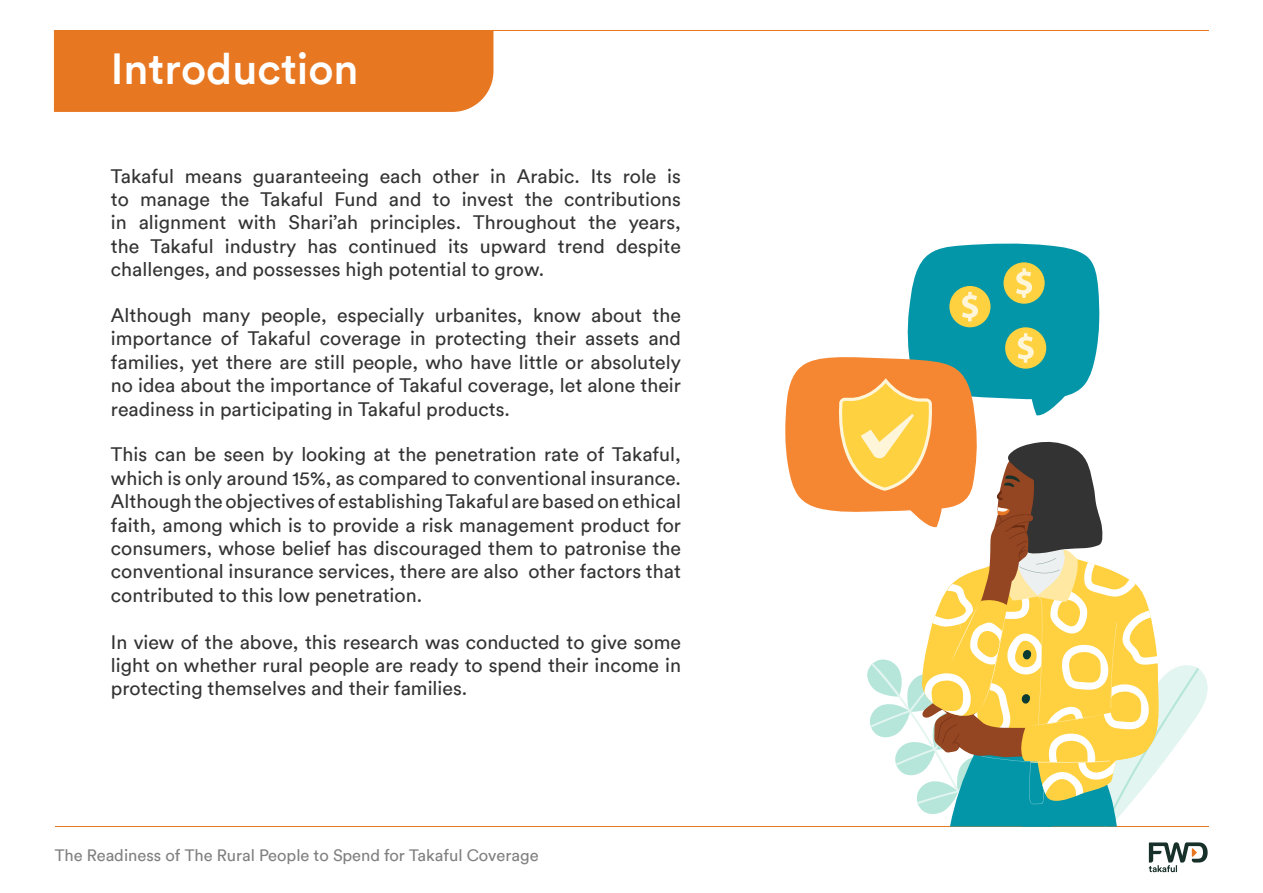
<style>
.page{position:relative;width:1263px;height:893px;background:#fff}
.page>*{position:absolute;margin:0;border:0;box-sizing:border-box;transform-origin:0 0}
.t1{font:500 43.5px "FWD Circular TT";color:#fff}
.t2{font:19.5px/23.4px "FWD Circular TT";color:#333;text-align:justify}
.t3{font:16.5px "FWD Circular TT";color:#808080}
</style>
<div class="page">
<hr style="left:55px;top:826px;width:1153px;height:1px;background:#e87722">
<svg style="left:1149px;top:842px;width:59px;height:30px"></svg>
<svg style="left:785px;top:243px;width:423px;height:584px"></svg>
<div style="left:54px;top:30px;width:439px;height:82px;background:#e87722"></div>
<hr style="left:55px;top:30px;width:1153px;height:1px;background:#e87722">
<h1 class="t1" style="left:111px;top:39px;width:249px">Introduction</h1>
<p class="t2" style="left:111px;top:163px;width:572px">Takaful means guaranteeing each other in Arabic. Its role is to manage the Takaful Fund and to invest the contributions in alignment with Shari’ah principles. Throughout the years, the Takaful industry has continued its upward trend despite challenges, and possesses high potential to grow.</p>
<p class="t2" style="left:111px;top:303px;width:572px">Although many people, especially urbanites, know about the importance of Takaful coverage in protecting their assets and families, yet there are still people, who have little or absolutely no idea about the importance of Takaful coverage, let alone their readiness in participating in Takaful products.</p>
<p class="t2" style="left:111px;top:442px;width:572px">This can be seen by looking at the penetration rate of Takaful, which is only around 15%, as compared to conventional insurance.<br>Although the objectives of establishing Takaful are based on ethical faith, among which is to provide a risk management product for consumers, whose belief has discouraged them to patronise the conventional insurance services, there are also other factors that contributed to this low penetration.</p>
<p class="t2" style="left:111px;top:629px;width:572px">In view of the above, this research was conducted to give some light on whether rural people are ready to spend their income in protecting themselves and their families.</p>
<p class="t3" style="left:55px;top:844px;width:485px">The Readiness of The Rural People to Spend for Takaful Coverage</p>
</div>
